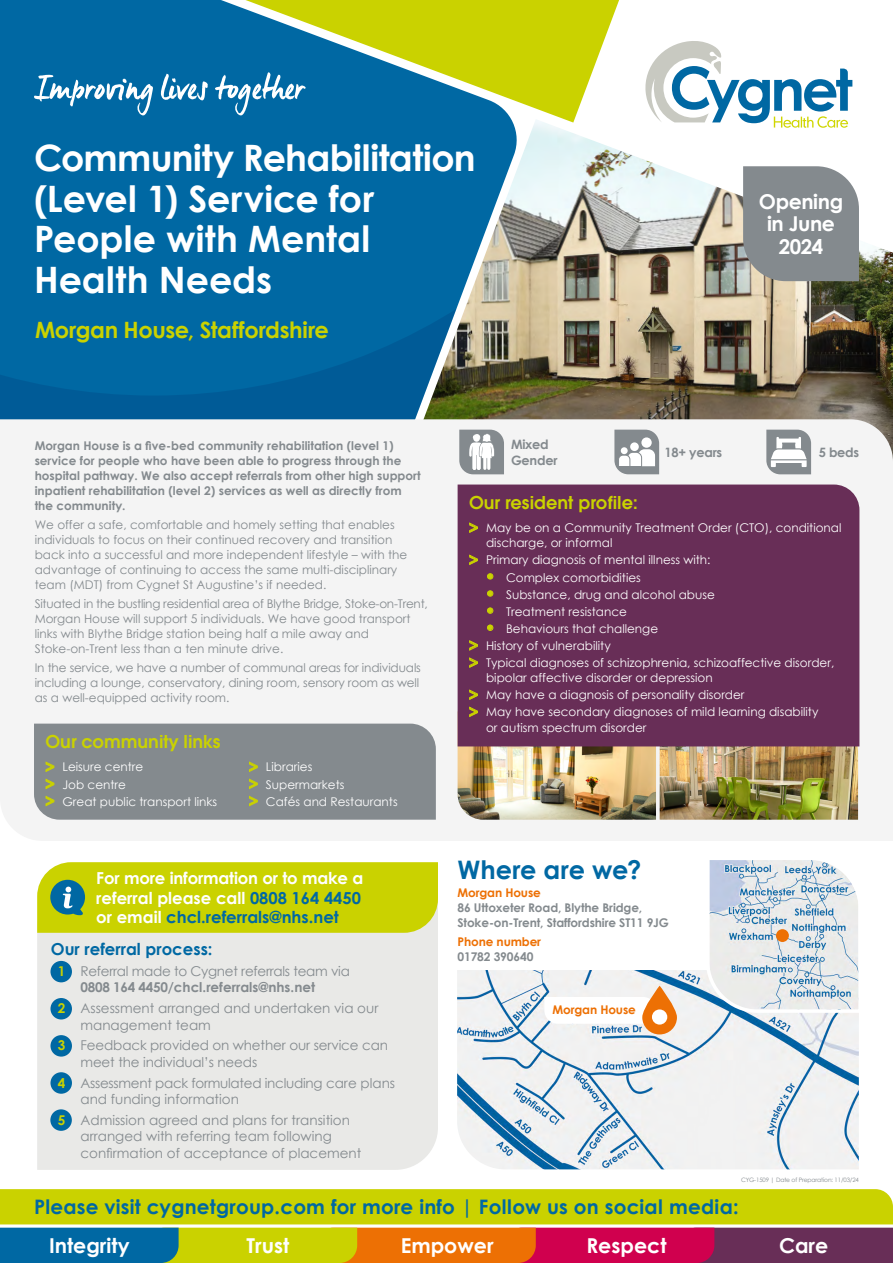
<style>
.page{position:relative;width:893px;height:1263px;background:#fff}
.page>*{position:absolute;margin:0;border:0;box-sizing:border-box;transform-origin:0 0}
.t1{font:700 36.45px/41px "Century Gothic";letter-spacing:-.005em;color:#fff}
.t2{font:700 25.5px "Century Gothic";letter-spacing:-.005em;color:#0068a3}
.t3{font:700 22.5px "Century Gothic";letter-spacing:-.015em;color:#cad200}
.t4{font:700 20.55px "Century Gothic";color:#fff}
.t5{font:700 20.4px/22.8px "Century Gothic";letter-spacing:-.02em;color:#fff;text-align:center}
.t6{font:700 19.95px "Century Gothic";letter-spacing:.01em;color:#0068a3}
.t7{font:600 19.5px "Avant Garde ITC";color:#cad200}
.t8{font:700 16.5px/19.5px "Century Gothic";color:#fff}
.t9{font:700 16.5px "Century Gothic";color:#0068a3}
.t10{font:13.5px/16.5px "Century Gothic";color:#848a8e}
.t11{font:13.5px/16.5px "Century Gothic";letter-spacing:-.02em;color:#848a8e}
.t12{font:700 12.9px/15.5px "Century Gothic";letter-spacing:-.02em;color:#848a8e}
.t13{font:12px/15px "Century Gothic";color:#848a8e}
.t14{font:12px/17.1px "Century Gothic";color:#fff}
.t15{font:700 12px/15px "Century Gothic";color:#848a8e}
.t16{font:700 12px "Century Gothic";letter-spacing:-.01em;color:#ed7004}
.t17{font:6px "Century Gothic";letter-spacing:-.02em;color:#848a8e}
.s1{font-family:"Avant Garde ITC";font-weight:600;font-size:18px;color:#cad200}
.s2{color:#0068a3}
.s3{font-weight:700;color:#cad200}
.s4{font-weight:700}
.s5{font-weight:700;font-size:18px;color:#cad200}
</style>
<div class="page">
<div style="left:0;top:0;width:386px;height:262px;background:#0068a3"></div>
<svg style="left:0;top:262px;width:386px;height:157px;background:#0065a0"></svg>
<img style="left:386px;top:123px;width:507px;height:296px">
<div style="left:0;top:419px;width:893px;height:422px;background:#f4f4f4"></div>
<svg style="left:191px;top:0;width:428px;height:123px;background:#7fad61"></svg>
<img style="left:458px;top:746px;width:202px;height:74px">
<img style="left:660px;top:746px;width:198px;height:74px">
<svg style="left:743px;top:166px;width:116px;height:115px;background:#898f92"></svg>
<div style="left:458px;top:484px;width:401px;height:262px;background:#682e57"></div>
<div style="left:34px;top:724px;width:402px;height:96px;background:#848a8e"></div>
<svg style="left:459px;top:430px;width:45px;height:44px"></svg>
<svg style="left:614px;top:430px;width:45px;height:44px"></svg>
<div style="left:621px;top:447px;width:7px;height:7px;background:#fff;border-radius:50%"></div>
<svg style="left:766px;top:430px;width:45px;height:44px"></svg>
<svg style="left:34px;top:75px;width:119px;height:40px"></svg>
<svg style="left:161px;top:74px;width:47px;height:26px"></svg>
<svg style="left:215px;top:72px;width:91px;height:43px"></svg>
<img style="left:457px;top:970px;width:402px;height:199px">
<svg style="left:704px;top:860px;width:155px;height:154px;background:#d1dbe3"></svg>
<div style="left:776px;top:929px;width:13px;height:13px;background:#ed7004;border-radius:50%"></div>
<svg style="left:544px;top:986px;width:133px;height:48px"></svg>
<div style="left:37px;top:933px;width:401px;height:237px;background:#e9e9e7"></div>
<div style="left:50px;top:961px;width:22px;height:21px;background:#0068a3;border-radius:50%"></div>
<div style="left:50px;top:998px;width:22px;height:21px;background:#0068a3;border-radius:50%"></div>
<div style="left:50px;top:1035px;width:22px;height:21px;background:#0068a3;border-radius:50%"></div>
<div style="left:50px;top:1072px;width:22px;height:22px;background:#0068a3;border-radius:50%"></div>
<div style="left:50px;top:1109px;width:22px;height:22px;background:#0068a3;border-radius:50%"></div>
<svg style="left:37px;top:862px;width:401px;height:71px;background:#c4cf0b"></svg>
<svg style="left:0;top:1189px;width:893px;height:74px;background:#b39c2b"></svg>
<svg style="left:643px;top:41px;width:209px;height:87px"></svg>
<h1 class="t1" style="left:34px;top:135px;width:443px">Community Rehabilitation (Level 1) Service for<br>People with Mental<br>Health Needs</h1>
<h3 class="t3" style="left:35px;top:313px;width:295px">Morgan House, Staffordshire</h3>
<h3 class="t5" style="left:759px;top:189px;width:86px">Opening in June<br>2024</h3>
<p class="t15" style="left:35px;top:437px;width:387px">Morgan House is a five-bed community rehabilitation (level 1) service for people who have been able to progress through the hospital pathway. We also accept referrals from other high support inpatient rehabilitation (level 2) services as well as directly from the community.</p>
<p class="t13" style="left:35px;top:517px;width:374px">We offer a safe, comfortable and homely setting that enables individuals to focus on their continued recovery and transition back into a successful and more independent lifestyle – with the advantage of continuing to access the same multi-disciplinary team (MDT) from Cygnet St Augustine’s if needed.</p>
<p class="t13" style="left:35px;top:596px;width:395px">Situated in the bustling residential area of Blythe Bridge, Stoke-on-Trent, Morgan House will support 5 individuals. We have good transport links with Blythe Bridge station being half a mile away and Stoke-on-Trent less than a ten minute drive.</p>
<p class="t13" style="left:35px;top:660px;width:388px">In the service, we have a number of communal areas for individuals including a lounge, conservatory, dining room, sensory room as well as a well-equipped activity room.</p>
<h3 class="t7" style="left:45px;top:730px;width:177px">Our community links</h3>
<p class="t14" style="left:45px;top:758px;width:173px"><span class="s1">&gt;</span> Leisure centre<br><span class="s1">&gt;</span> Job centre<br><span class="s1">&gt;</span> Great public transport links</p>
<p class="t14" style="left:249px;top:758px;width:150px"><span class="s1">&gt;</span> Libraries<br><span class="s1">&gt;</span> Supermarkets<br><span class="s1">&gt;</span> Cafés and Restaurants</p>
<h3 class="t8" style="left:96px;top:868px;width:268px">For more information or to make a referral please call <span class="s2">0808 164 4450 </span>or email <span class="s2">chcl.referrals@nhs.net</span></h3>
<h3 class="t9" style="left:51px;top:936px;width:163px">Our referral process:</h3>
<p class="t11" style="left:80px;top:962px;width:271px;text-indent:-23px"><span class="s3">1</span> Referral made to Cygnet referrals team via<br><span class="s4">0808 164 4450/chcl.referrals@nhs.net</span></p>
<p class="t10" style="left:80px;top:1000px;width:299px;text-indent:-23px"><span class="s3">2</span> Assessment arranged and undertaken via our management team</p>
<p class="t10" style="left:80px;top:1037px;width:309px;text-indent:-23px"><span class="s3">3</span> Feedback provided on whether our service can meet the individual’s needs</p>
<p class="t11" style="left:80px;top:1074px;width:316px;text-indent:-23px"><span class="s3">4</span> Assessment pack formulated including care plans and funding information</p>
<p class="t10" style="left:80px;top:1111px;width:282px;text-indent:-23px"><span class="s3">5</span> Admission agreed and plans for transition arranged with referring team following confirmation of acceptance of placement</p>
<p class="t12" style="left:511px;top:436px;width:48px">Mixed<br>Gender</p>
<p class="t12" style="left:664px;top:444px;width:59px">18+ years</p>
<p class="t12" style="left:819px;top:444px;width:42px">5 beds</p>
<h3 class="t7" style="left:469px;top:491px;width:170px">Our resident profile:</h3>
<p class="t14" style="left:486px;top:520px;width:357px;line-height:15px;text-indent:-17px"><span class="s1">&gt;</span> May be on a Community Treatment Order (CTO), conditional discharge, or informal</p>
<p class="t14" style="left:469px;top:551px;width:243px"><span class="s1">&gt;</span> Primary diagnosis of mental illness with:</p>
<p class="t14" style="left:485px;top:568px;width:158px"><span class="s5">•</span> Complex comorbidities</p>
<p class="t14" style="left:485px;top:586px;width:232px"><span class="s5">•</span> Substance, drug and alcohol abuse</p>
<p class="t14" style="left:485px;top:603px;width:144px"><span class="s5">•</span> Treatment resistance</p>
<p class="t14" style="left:469px;top:620px;width:367px;text-indent:16px"><span class="s5">•</span> Behaviours that challenge<br><span class="s1">&gt;</span> History of vulnerability<br><span class="s1">&gt;</span> Typical diagnoses of schizophrenia, schizoaffective disorder,</p>
<p class="t14" style="left:469px;top:669px;width:351px;text-indent:17px">bipolar affective disorder or depression<br><span class="s1">&gt;</span> May have a diagnosis of personality disorder<br><span class="s1">&gt;</span> May have secondary diagnoses of mild learning disability</p>
<p class="t14" style="left:486px;top:718px;width:162px">or autism spectrum disorder</p>
<h2 class="t2" style="left:457px;top:850px;width:185px">Where are we?</h2>
<p class="t16" style="left:457px;top:883px;width:85px">Morgan House</p>
<p class="t15" style="left:457px;top:899px;width:213px">86 Uttoxeter Road, Blythe Bridge,<br>Stoke-on-Trent, Staffordshire ST11 9JG</p>
<p class="t16" style="left:457px;top:933px;width:85px">Phone number</p>
<p class="t15" style="left:457px;top:949px;width:77px">01782 390640</p>
<p class="t16" style="left:552px;top:1001px;width:85px">Morgan House</p>
<p class="t17" style="left:741px;top:1175px;width:119px">CYG-1509 | Date of Preparation: 11/03/24</p>
<h3 class="t6" style="left:34px;top:1192px;width:706px">Please visit cygnetgroup.com for more info | Follow us on social media:</h3>
<h3 class="t4" style="left:49px;top:1230px;width:82px">Integrity</h3>
<h3 class="t4" style="left:247px;top:1230px;width:44px">Trust</h3>
<h3 class="t4" style="left:401px;top:1230px;width:94px">Empower</h3>
<h3 class="t4" style="left:586px;top:1230px;width:82px">Respect</h3>
<h3 class="t4" style="left:779px;top:1230px;width:51px">Care</h3>
</div>
